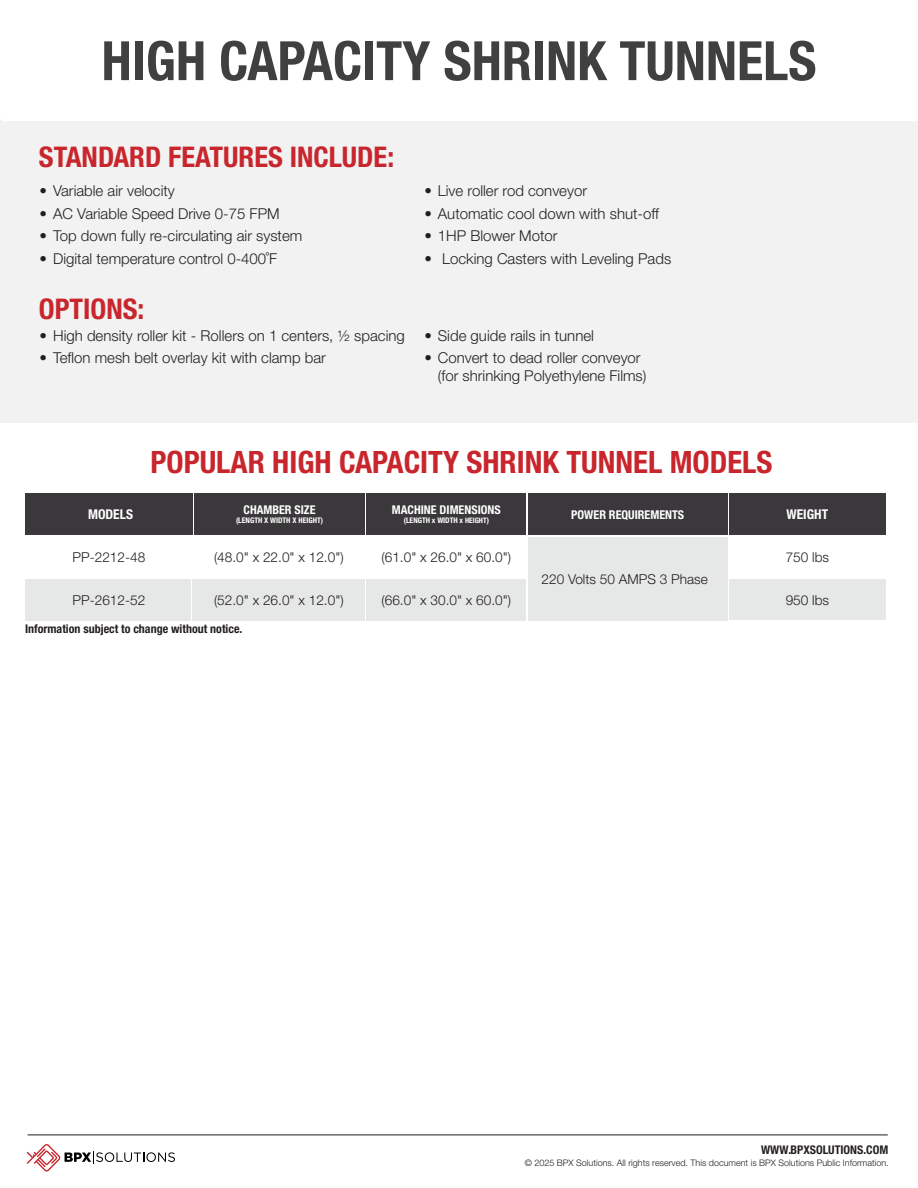
<style>
.page{position:relative;width:918px;height:1188px;background:#fff}
.page>*{position:absolute;margin:0;border:0;box-sizing:border-box;transform-origin:0 0}
.t1{font:700 condensed 54.3px "Helvetica Neue LT Std";color:#404041}
.t2{font:700 condensed 30.9px "Helvetica Neue LT Std";color:#c8262c}
.t3{font:700 condensed 28.5px "Helvetica Neue LT Std";color:#c8262c}
.t4{font:300 15px/18px "Helvetica Neue LT Std";color:#231f20}
.t5{font:300 13.65px "Helvetica Neue LT Std";color:#231f20}
.t6{font:700 condensed 13.5px "Helvetica Neue LT Std";color:#fff}
.t7{font:700 condensed 12.15px "Helvetica Neue LT Std";color:#fff}
.t8{font:700 condensed 12px "Helvetica Neue LT Std";color:#231f20}
.t9{font:700 condensed 12px "Helvetica Neue LT Std";color:#241f21}
.t10{font:300 9px "Helvetica Neue LT Std";color:#211f1f}
.t11{font:700 condensed 7.8px "Helvetica Neue LT Std";color:#fff}
.s1{font-size:7.5px}
</style>
<div class="page">
<svg style="left:27px;top:1144px;width:148px;height:28px"></svg>
<hr style="left:28px;top:1135px;width:860px;height:1px;background:#211f1f">
<hr style="left:0;top:841px;width:1px;height:111px;background:#404040">
<hr style="left:0;top:627px;width:1px;height:214px;background:#c7262e">
<hr style="left:0;top:624px;width:1px;height:49px;background:#fff">
<div style="left:25px;top:580px;width:166px;height:41px;background:#e6e8e8"></div>
<div style="left:193px;top:580px;width:172px;height:41px;background:#e6e8e8"></div>
<div style="left:367px;top:580px;width:159px;height:41px;background:#e6e8e8"></div>
<div style="left:528px;top:537px;width:200px;height:84px;background:#e6e8e8"></div>
<div style="left:729px;top:579px;width:157px;height:41px;background:#e6e8e8"></div>
<div style="left:0;top:122px;width:918px;height:301px;background:#f2f2f2"></div>
<div style="left:25px;top:493px;width:168px;height:41px;background:#3b383b"></div>
<div style="left:194px;top:493px;width:171px;height:41px;background:#3b383b"></div>
<div style="left:367px;top:493px;width:159px;height:41px;background:#3b383b"></div>
<div style="left:528px;top:493px;width:200px;height:41px;background:#3b383b"></div>
<div style="left:729px;top:493px;width:157px;height:41px;background:#3b383b"></div>
<h1 class="t1" style="left:102px;top:28px;width:716px">HIGH CAPACITY SHRINK TUNNELS</h1>
<h3 class="t3" style="left:39px;top:140px;width:357px">STANDARD FEATURES INCLUDE:</h3>
<p class="t4" style="left:40px;top:182px;width:137px">• Variable air velocity</p>
<p class="t4" style="left:40px;top:204px;width:241px">• AC Variable Speed Drive 0-75 FPM</p>
<p class="t4" style="left:40px;top:227px;width:264px">• Top down fully re-circulating air system</p>
<p class="t4" style="left:40px;top:249px;width:239px">• Digital temperature control 0-400˚F</p>
<h3 class="t3" style="left:39px;top:292px;width:107px">OPTIONS:</h3>
<p class="t4" style="left:40px;top:326px;width:367px">• High density roller kit - Rollers on 1 centers, ½ spacing</p>
<p class="t4" style="left:40px;top:349px;width:288px">• Teflon mesh belt overlay kit with clamp bar</p>
<p class="t4" style="left:424px;top:182px;width:164px">• Live roller rod conveyor</p>
<p class="t4" style="left:424px;top:204px;width:236px">• Automatic cool down with shut-off</p>
<p class="t4" style="left:424px;top:227px;width:135px">• 1HP Blower Motor</p>
<p class="t4" style="left:424px;top:249px;width:248px">• Locking Casters with Leveling Pads</p>
<p class="t4" style="left:424px;top:326px;width:171px">• Side guide rails in tunnel</p>
<p class="t4" style="left:438px;top:349px;width:210px;text-indent:-14px">• Convert to dead roller conveyor (for shrinking Polyethylene Films)</p>
<h2 class="t2" style="left:151px;top:444px;width:624px">POPULAR HIGH CAPACITY SHRINK TUNNEL MODELS</h2>
<p class="t6" style="left:88px;top:506px;width:46px">MODELS</p>
<p class="t5" style="left:73px;top:549px;width:74px">PP-2212-48</p>
<p class="t5" style="left:73px;top:592px;width:74px">PP-2612-52</p>
<p class="t7" style="left:244px;top:502px;width:74px">CHAMBER SIZE</p>
<p class="t11" style="left:236px;top:516px;width:89px">(LENGTH X WIDTH X HEIGHT)</p>
<p class="t7" style="left:392px;top:502px;width:110px">MACHINE DIMENSIONS</p>
<p class="t11" style="left:404px;top:516px;width:87px">(LENGTH x WIDTH x <span class="s1">HEIGHT</span>)</p>
<p class="t7" style="left:571px;top:507px;width:114px">POWER REQUIREMENTS</p>
<p class="t6" style="left:787px;top:506px;width:43px">WEIGHT</p>
<p class="t5" style="left:214px;top:549px;width:131px">(48.0" x 22.0" x 12.0")</p>
<p class="t5" style="left:382px;top:549px;width:131px">(61.0" x 26.0" x 60.0")</p>
<p class="t5" style="left:214px;top:592px;width:131px">(52.0" x 26.0" x 12.0")</p>
<p class="t5" style="left:382px;top:592px;width:131px">(66.0" x 30.0" x 60.0")</p>
<p class="t5" style="left:542px;top:571px;width:168px">220 Volts 50 AMPS 3 Phase</p>
<p class="t5" style="left:786px;top:548px;width:45px">750 lbs</p>
<p class="t5" style="left:786px;top:591px;width:45px">950 lbs</p>
<p class="t8" style="left:25px;top:622px;width:219px">Information subject to change without notice.</p>
<p class="t9" style="left:761px;top:1143px;width:129px">WWW.BPXSOLUTIONS.COM</p>
<p class="t10" style="left:525px;top:1158px;width:366px">© 2025 BPX Solutions. All rights reserved. This document is BPX Solutions Public Information.</p>
</div>
